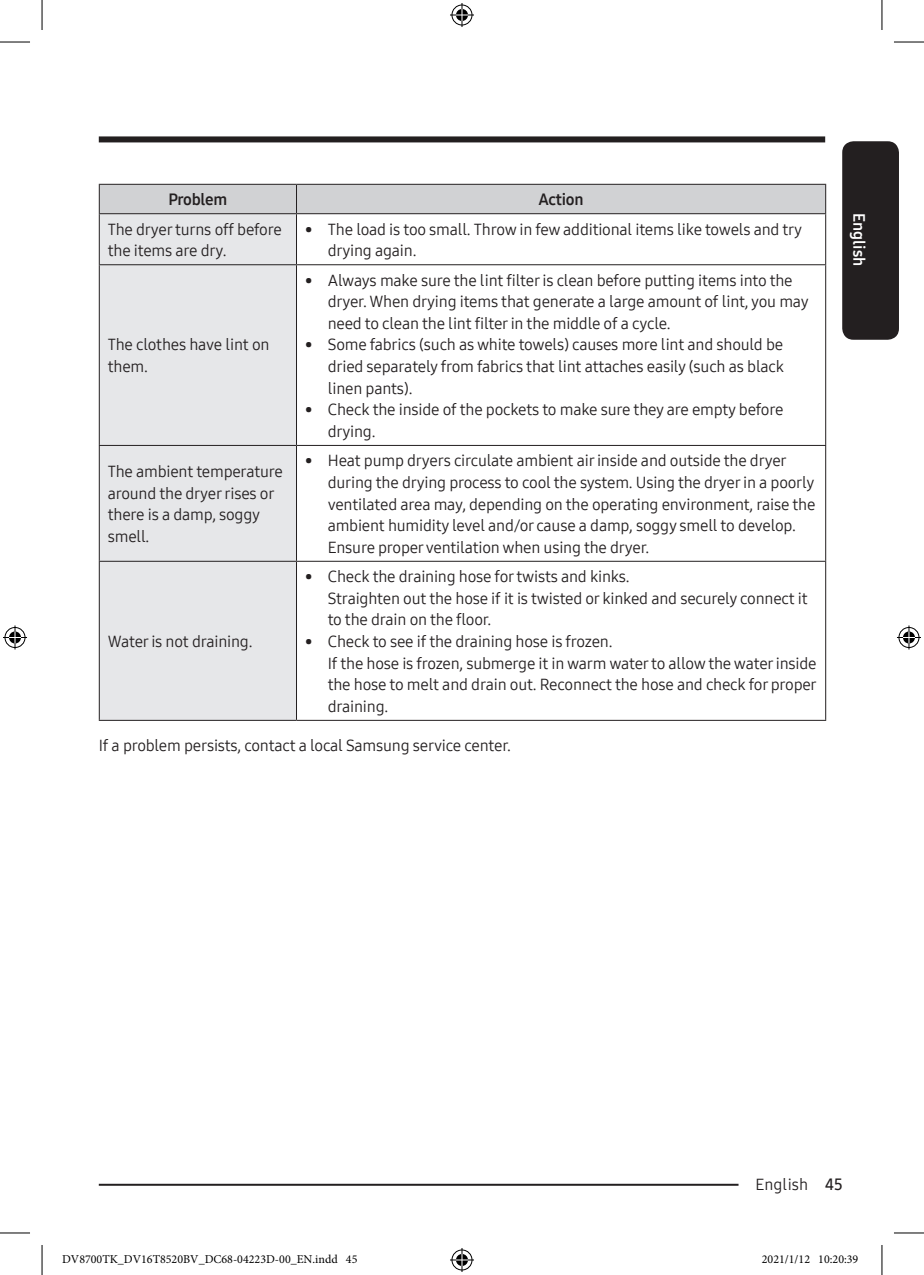
<style>
.page{position:relative;width:924px;height:1275px;background:#fff}
.page>*{position:absolute;margin:0;border:0;box-sizing:border-box;transform-origin:0 0}
.t1{font:16px/21.6px "Samsung One 400";letter-spacing:-.015em;color:#231f20}
.t2{font:16px "Samsung One 700";letter-spacing:-.015em;color:#231f20}
.t3{font:16px "Samsung One 700";color:#fff}
.t4{font:12px "Minion Pro";color:#000}
.s1{font-family:"Samsung One 600"}
</style>
<div class="page">
<div style="left:841px;top:141px;width:57px;height:199px;background:#231f20;border-radius:11px"></div>
<div style="left:99px;top:136px;width:725px;height:6px;background:#231f20"></div>
<hr style="left:99px;top:1183px;width:691px;height:2px;background:#231f20">
<div style="left:738px;top:1172px;width:86px;height:20px;background:#fff"></div>
<div style="left:100px;top:214px;width:196px;height:506px;background:#e6e7e9"></div>
<div style="left:99px;top:184px;width:726px;height:29px;background:#d1d2d4"></div>
<hr style="left:99px;top:213px;width:197px;height:1px;background:#231f20">
<hr style="left:99px;top:214px;width:1px;height:50px;background:#231f20">
<hr style="left:296px;top:213px;width:529px;height:1px;background:#231f20">
<hr style="left:296px;top:214px;width:1px;height:50px;background:#231f20">
<hr style="left:824px;top:214px;width:1px;height:50px;background:#231f20">
<hr style="left:99px;top:264px;width:197px;height:1px;background:#231f20">
<hr style="left:99px;top:265px;width:1px;height:180px;background:#231f20">
<hr style="left:296px;top:264px;width:529px;height:1px;background:#231f20">
<hr style="left:296px;top:265px;width:1px;height:180px;background:#231f20">
<hr style="left:824px;top:265px;width:1px;height:180px;background:#231f20">
<hr style="left:99px;top:445px;width:197px;height:1px;background:#231f20">
<hr style="left:99px;top:446px;width:1px;height:115px;background:#231f20">
<hr style="left:296px;top:445px;width:529px;height:1px;background:#231f20">
<hr style="left:296px;top:446px;width:1px;height:115px;background:#231f20">
<hr style="left:824px;top:446px;width:1px;height:115px;background:#231f20">
<hr style="left:99px;top:561px;width:197px;height:1px;background:#231f20">
<hr style="left:99px;top:562px;width:1px;height:158px;background:#231f20">
<hr style="left:296px;top:561px;width:529px;height:1px;background:#231f20">
<hr style="left:296px;top:562px;width:1px;height:158px;background:#231f20">
<hr style="left:824px;top:562px;width:1px;height:158px;background:#231f20">
<hr style="left:99px;top:720px;width:197px;height:1px;background:#231f20">
<hr style="left:296px;top:720px;width:529px;height:1px;background:#231f20">
<hr style="left:0;top:42px;width:30px;height:1px;background:#000">
<hr style="left:893px;top:42px;width:30px;height:1px;background:#000">
<hr style="left:0;top:1232px;width:30px;height:1px;background:#000">
<hr style="left:893px;top:1232px;width:30px;height:1px;background:#000">
<hr style="left:42px;top:0;width:1px;height:30px;background:#000">
<hr style="left:42px;top:1245px;width:1px;height:30px;background:#000">
<hr style="left:881px;top:0;width:1px;height:30px;background:#000">
<hr style="left:881px;top:1245px;width:1px;height:30px;background:#000">
<svg style="left:450px;top:3px;width:24px;height:24px"></svg>
<svg style="left:450px;top:1248px;width:24px;height:24px"></svg>
<svg style="left:3px;top:625px;width:24px;height:24px"></svg>
<svg style="left:897px;top:625px;width:23px;height:24px"></svg>
<p class="t2" style="left:168px;top:189px;width:60px">Problem</p>
<p class="t2" style="left:538px;top:189px;width:47px">Action</p>
<p class="t1" style="left:108px;top:218px;width:175px">The dryer turns off before the items are dry.</p>
<p class="t1" style="left:327px;top:218px;width:476px;text-indent:-23px">• The load is too small. Throw in few additional items like towels and try drying again.</p>
<p class="t1" style="left:108px;top:334px;width:163px">The clothes have lint on them.</p>
<p class="t1" style="left:327px;top:269px;width:482px;text-indent:-23px">• Always make sure the lint filter is clean before putting items into the dryer. When drying items that generate a large amount of lint, you may need to clean the lint filter in the middle of a cycle.</p>
<p class="t1" style="left:327px;top:334px;width:457px;text-align:justify;text-indent:-23px">• Some fabrics (such as white towels) causes more lint and should be dried separately from fabrics that lint attaches easily (such as black linen pants).</p>
<p class="t1" style="left:327px;top:399px;width:457px;text-indent:-23px">• Check the inside of the pockets to make sure they are empty before drying.</p>
<p class="t1" style="left:108px;top:460px;width:176px">The ambient temperature around the dryer rises or there is a damp, soggy smell.</p>
<p class="t1" style="left:327px;top:450px;width:489px;text-indent:-23px">• Heat pump dryers circulate ambient air inside and outside the dryer during the drying process to cool the system. Using the dryer in a poorly ventilated area may, depending on the operating environment, raise the ambient humidity level and/or cause a damp, soggy smell to develop.<br>Ensure proper ventilation when using the dryer.</p>
<p class="t1" style="left:327px;top:565px;width:481px;text-indent:-23px">• Check the draining hose for twists and kinks.<br>Straighten out the hose if it is twisted or kinked and securely connect it to the drain on the floor.</p>
<p class="t1" style="left:327px;top:630px;width:490px;text-indent:-23px">• Check to see if the draining hose is frozen.<br>If the hose is frozen, submerge it in warm water to allow the water inside the hose to melt and drain out. Reconnect the hose and check for proper draining.</p>
<p class="t1" style="left:99px;top:734px;width:413px">If a problem persists, contact a local Samsung service center.</p>
<p class="t1" style="left:108px;top:630px;width:146px">Water is not draining.</p>
<p class="t3" style="left:869px;top:213px;width:55px;rotate:90deg">English</p>
<p class="t1" style="left:755px;top:1173px;width:89px">English <span class="s1">45</span></p>
<p class="t4" style="left:62px;top:1251px;width:297px">DV8700TK_DV16T8520BV_DC68-04223D-00_EN.indd 45</p>
<p class="t4" style="left:761px;top:1251px;width:98px">2021/1/12 10:20:39</p>
</div>
